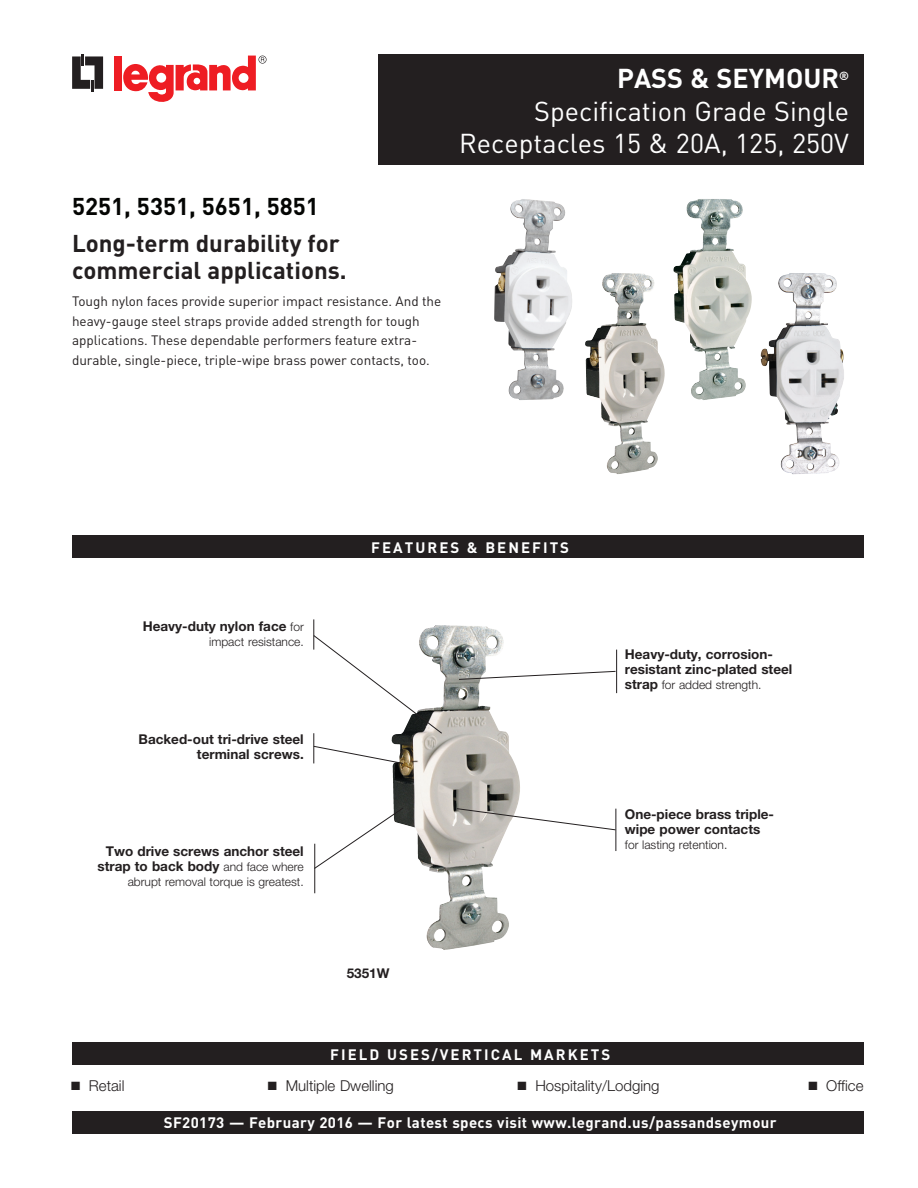
<style>
.page{position:relative;width:918px;height:1188px;background:#fff}
.page>*{position:absolute;margin:0;border:0;box-sizing:border-box;transform-origin:0 0}
.t1{font:27px/32.4px "DIN Pro";color:#fff;text-align:right}
.t2{font:700 27px "DIN Pro";color:#fff}
.t3{font:700 24px/27px "DIN Pro";color:#231f20}
.t4{font:700 24px "DIN Pro";color:#040503}
.t5{font:700 15px "DIN Pro";letter-spacing:.025em;color:#fff}
.t6{font:300 15px "Helvetica Neue";color:#231f20}
.t7{font:700 15px "DIN Pro";letter-spacing:.135em;color:#fff}
.t8{font:13.5px/19.5px "DIN Pro";color:#231f20}
.t9{font:700 13.5px/15px "Helvetica Neue";color:#231f20}
.t10{font:300 12px "Helvetica Neue";color:#231f20}
.t11{font:700 11.7px "DIN Pro";color:#fff}
.s1{font-weight:300;font-size:12px}
.s2{font-weight:700;font-size:13.5px}
</style>
<div class="page">
<img style="left:392px;top:625px;width:128px;height:325px">
<hr style="left:616px;top:650px;width:1px;height:43px;background:#231f20">
<hr style="left:313px;top:619px;width:1px;height:31px;background:#231f20">
<hr style="left:313px;top:733px;width:1px;height:30px;background:#231f20">
<svg style="left:458px;top:671px;width:158px;height:9px"></svg>
<hr style="left:616px;top:809px;width:1px;height:42px;background:#231f20">
<hr style="left:314px;top:844px;width:1px;height:49px;background:#231f20">
<svg style="left:456px;top:808px;width:160px;height:23px"></svg>
<svg style="left:314px;top:807px;width:90px;height:63px"></svg>
<svg style="left:72px;top:54px;width:31px;height:38px"></svg>
<div style="left:114px;top:56px;width:8px;height:34px;background:#ee1d23"></div>
<svg style="left:123px;top:56px;width:144px;height:46px"></svg>
<div style="left:378px;top:54px;width:486px;height:111px;background:#231f20"></div>
<div style="left:72px;top:1042px;width:792px;height:23px;background:#231f20"></div>
<div style="left:72px;top:1111px;width:792px;height:23px;background:#231f20"></div>
<div style="left:72px;top:536px;width:792px;height:22px;background:#231f20"></div>
<img style="left:494px;top:199px;width:78px;height:201px">
<img style="left:585px;top:273px;width:80px;height:201px">
<img style="left:674px;top:199px;width:78px;height:201px">
<img style="left:761px;top:273px;width:79px;height:201px">
<svg style="left:313px;top:634px;width:130px;height:100px"></svg>
<svg style="left:313px;top:745px;width:91px;height:19px"></svg>
<h2 class="t4" style="left:72px;top:190px;width:248px">5251, 5351, 5651, 5851</h2>
<h2 class="t3" style="left:72px;top:228px;width:276px">Long-term durability for commercial applications.</h2>
<p class="t8" style="left:72px;top:291px;width:371px">Tough nylon faces provide superior impact resistance. And the heavy-gauge steel straps provide added strength for tough applications. These dependable performers feature extra&shy;durable, single-piece, triple-wipe brass power contacts, too.</p>
<h1 class="t2" style="left:617px;top:60px;width:224px">PASS &amp; SEYMOUR</h1>
<p class="t11" style="left:839px;top:68px;width:11px">®</p>
<h1 class="t1" style="left:459px;top:94px;width:391px">Specification Grade Single<br>Receptacles 15 &amp; 20A, 125, 250V</h1>
<p class="t9" style="left:143px;top:618px;width:163px">Heavy-duty nylon face <span class="s1">for</span></p>
<p class="t10" style="left:209px;top:634px;width:96px">impact resistance.</p>
<p class="t9" style="left:139px;top:731px;width:167px;text-align:right">Backed-out tri-drive steel terminal screws.</p>
<p class="t9" style="left:98px;top:843px;width:208px;text-align:right">Two drive screws anchor steel strap to back body <span class="s1">and face where</span></p>
<p class="t10" style="left:128px;top:874px;width:178px">abrupt removal torque is greatest.</p>
<p class="t7" style="left:371px;top:537px;width:199px">FEATURES &amp; BENEFITS</p>
<p class="t9" style="left:625px;top:646px;width:169px">Heavy-duty, corrosion&shy;resistant zinc-plated steel</p>
<p class="t10" style="left:625px;top:677px;width:138px"><span class="s2">strap</span> for added strength.</p>
<p class="t9" style="left:625px;top:807px;width:151px">One-piece brass triple&shy;wipe power contacts</p>
<p class="t10" style="left:625px;top:838px;width:104px">for lasting retention.</p>
<p class="t9" style="left:347px;top:965px;width:44px">5351W</p>
<p class="t7" style="left:330px;top:1044px;width:281px">FIELD USES/VERTICAL MARKETS</p>
<p class="t6" style="left:71px;top:1077px;width:55px">■ Retail</p>
<p class="t6" style="left:268px;top:1077px;width:127px">■ Multiple Dwelling</p>
<p class="t6" style="left:518px;top:1077px;width:143px">■ Hospitality/Lodging</p>
<p class="t6" style="left:809px;top:1077px;width:56px">■ Office</p>
<p class="t5" style="left:164px;top:1113px;width:614px">SF20173 — February 2016 — For latest specs visit www.legrand.us/passandseymour</p>
</div>
